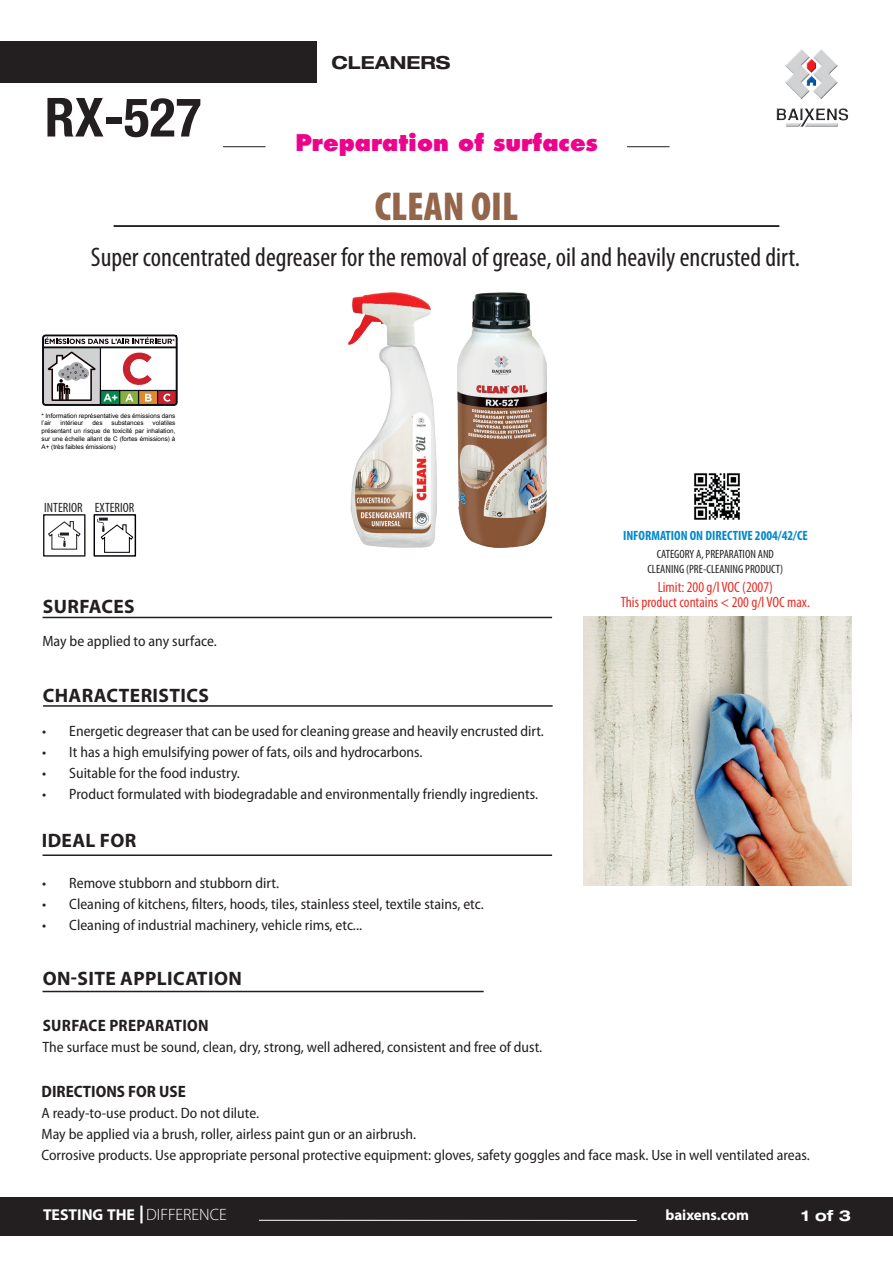
<style>
.page{position:relative;width:893px;height:1263px;background:#fff}
.page>*{position:absolute;margin:0;border:0;box-sizing:border-box;transform-origin:0 0}
.t1{font:700 condensed 54px "Helvetica Neue";color:#231f20}
.t2{font:900 condensed 40.5px "Myriad Pro";color:#93664b}
.t3{font:condensed 27px "Myriad Pro";color:#231f20}
.t4{font:800 22.5px "Futura";color:#ed028c}
.t5{font:700 19.5px "Myriad Pro";letter-spacing:.02em;color:#231f20}
.t6{font:700 expanded 18px "Helvetica Neue";color:#231f20}
.t7{font:700 semi-condensed 16.5px "Myriad Pro";letter-spacing:.02em;color:#231f20}
.t8{font:700 semi-condensed 16.5px "Myriad Pro";color:#231f20}
.t9{font:700 15.75px "Myriad Pro";color:#fff}
.t10{font:semi-condensed 15px/21px "Myriad Pro";color:#231f20}
.t11{font:condensed 15px/15px "Myriad Pro";color:#ea2f29;text-align:center}
.t12{font:700 15px "Myriad Pro";color:#fff}
.t13{font:700 expanded 15px "Helvetica Neue";color:#fff}
.t14{font:700 condensed 13.5px "Myriad Pro";color:#0088ce}
.t15{font:condensed 13.5px "Myriad Pro";color:#231f20}
.t16{font:condensed 12px/15px "Myriad Pro";color:#231f20;text-align:center}
.t17{font:6.3px/7.9px "Arial";color:#000001}
.s1{font-weight:300;font-size:16.5px}
</style>
<div class="page">
<div style="left:0;top:42px;width:316px;height:41px;background:#231f20"></div>
<img style="left:776px;top:49px;width:73px;height:78px">
<hr style="left:114px;top:225px;width:665px;height:2px;background:#231f20">
<hr style="left:223px;top:146px;width:43px;height:1px;background:#231f20">
<hr style="left:627px;top:146px;width:43px;height:1px;background:#231f20">
<hr style="left:43px;top:617px;width:509px;height:1px;background:#231f20">
<hr style="left:43px;top:705px;width:510px;height:2px;background:#231f20">
<hr style="left:43px;top:991px;width:441px;height:1px;background:#231f20">
<div style="left:0;top:1196px;width:893px;height:39px;background:#231f20"></div>
<hr style="left:140px;top:1205px;width:3px;height:18px;background:#fff">
<hr style="left:259px;top:1220px;width:378px;height:1px;background:#fff">
<hr style="left:43px;top:854px;width:509px;height:2px;background:#231f20">
<div style="left:94px;top:514px;width:42px;height:43px;border:1px solid #000008"></div>
<svg style="left:97px;top:518px;width:37px;height:35px"></svg>
<div style="left:43px;top:514px;width:43px;height:43px;border:1px solid #231f20"></div>
<svg style="left:48px;top:521px;width:33px;height:29px"></svg>
<img style="left:583px;top:617px;width:268px;height:268px">
<img style="left:694px;top:473px;width:46px;height:47px">
<img style="left:348px;top:292px;width:89px;height:255px">
<img style="left:457px;top:292px;width:89px;height:255px">
<svg style="left:42px;top:334px;width:136px;height:72px"></svg>
<h1 class="t1" style="left:45px;top:85px;width:158px">RX-527</h1>
<p class="t6" style="left:331px;top:51px;width:121px">CLEANERS</p>
<h3 class="t4" style="left:296px;top:128px;width:304px">Preparation of surfaces</h3>
<h2 class="t2" style="left:375px;top:184px;width:145px">CLEAN OIL</h2>
<h3 class="t3" style="left:91px;top:241px;width:711px">Super concentrated degreaser for the removal of grease, oil and heavily encrusted dirt.</h3>
<p class="t17" style="left:42px;top:411px;width:135px">* Information représentative des émissions dans l’air</p>
<p class="t17" style="left:60px;top:419px;width:24px">intérieur</p>
<p class="t17" style="left:92px;top:419px;width:12px">des</p>
<p class="t17" style="left:112px;top:419px;width:33px">substances</p>
<p class="t17" style="left:42px;top:419px;width:135px;text-align:justify;text-indent:111px">volatiles présentant un risque de toxicité par inhalation, sur une échelle allant de C (fortes émissions) à A+ (très faibles émissions)</p>
<p class="t15" style="left:44px;top:500px;width:40px">INTERIOR</p>
<p class="t15" style="left:95px;top:500px;width:41px">EXTERIOR</p>
<h3 class="t5" style="left:43px;top:594px;width:93px">SURFACES</h3>
<p class="t10" style="left:42px;top:631px;width:176px">May be applied to any surface.</p>
<h3 class="t5" style="left:43px;top:682px;width:168px">CHARACTERISTICS</h3>
<p class="t10" style="left:42px;top:720px;width:503px">• Energetic degreaser that can be used for cleaning grease and heavily encrusted dirt.</p>
<p class="t10" style="left:42px;top:741px;width:382px">• It has a high emulsifying power of fats, oils and hydrocarbons.</p>
<p class="t10" style="left:42px;top:762px;width:199px">• Suitable for the food industry.</p>
<p class="t10" style="left:42px;top:783px;width:497px">• Product formulated with biodegradable and environmentally friendly ingredients.</p>
<h3 class="t5" style="left:42px;top:828px;width:96px">IDEAL FOR</h3>
<p class="t10" style="left:42px;top:872px;width:238px">• Remove stubborn and stubborn dirt.</p>
<p class="t10" style="left:42px;top:893px;width:443px">• Cleaning of kitchens, filters, hoods, tiles, stainless steel, textile stains, etc.</p>
<p class="t10" style="left:42px;top:914px;width:321px">• Cleaning of industrial machinery, vehicle rims, etc...</p>
<p class="t14" style="left:623px;top:527px;width:186px">INFORMATION ON DIRECTIVE 2004/42/CE</p>
<p class="t16" style="left:647px;top:547px;width:137px">CATEGORY A, PREPARATION AND<br>CLEANING (PRE-CLEANING PRODUCT)</p>
<p class="t11" style="left:621px;top:579px;width:191px">Limit: 200 g/l VOC (2007)<br>This product contains &lt; 200 g/l VOC max.</p>
<h3 class="t5" style="left:43px;top:965px;width:201px">ON-SITE APPLICATION</h3>
<p class="t7" style="left:43px;top:1016px;width:168px">SURFACE PREPARATION</p>
<p class="t10" style="left:43px;top:1036px;width:501px">The surface must be sound, clean, dry, strong, well adhered, consistent and free of dust.</p>
<p class="t8" style="left:42px;top:1082px;width:146px">DIRECTIONS FOR USE</p>
<p class="t10" style="left:42px;top:1103px;width:770px">A ready-to-use product. Do not dilute.<br>May be applied via a brush, roller, airless paint gun or an airbrush.<br>Corrosive products. Use appropriate personal protective equipment: gloves, safety goggles and face mask. Use in well ventilated areas.</p>
<p class="t9" style="left:43px;top:1204px;width:185px">TESTING THE <span class="s1">DIFFERENCE</span></p>
<p class="t12" style="left:665px;top:1205px;width:85px">baixens.com</p>
<p class="t13" style="left:801px;top:1206px;width:51px">1 of 3</p>
</div>
